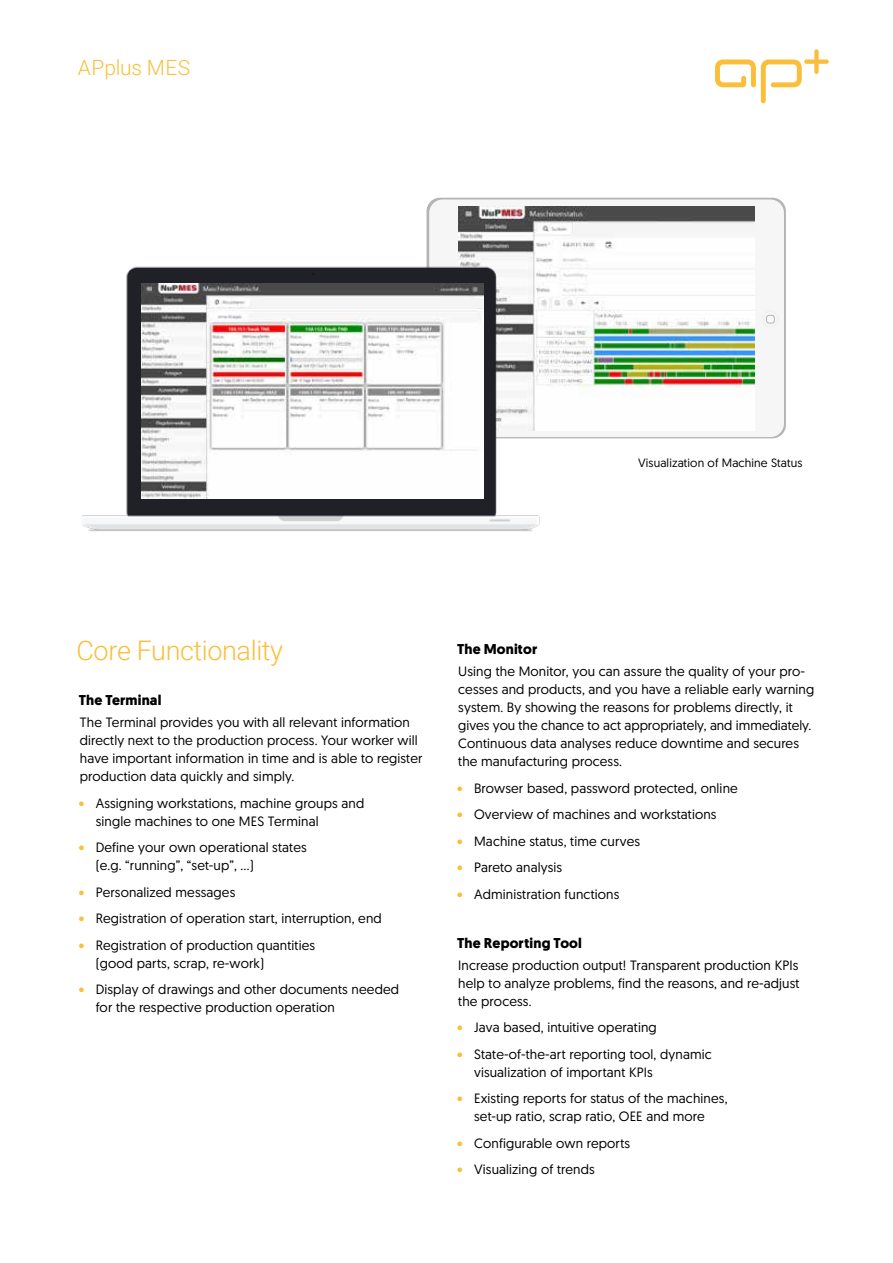
<style>
.page{position:relative;width:893px;height:1263px;background:#fff}
.page>*{position:absolute;margin:0;border:0;box-sizing:border-box;transform-origin:0 0}
.t1{font:300 27px "Roboto";letter-spacing:-.015em;color:#fabe3a}
.t2{font:300 21px "Roboto";color:#fabe3a}
.t3{font:700 14.25px "Geomanist";letter-spacing:.01em;color:#000}
.t4{font:13.5px/18px "Geomanist";letter-spacing:.01em;color:#000}
.t5{font:12px "Geomanist";letter-spacing:.01em;color:#000}
.s1{color:#fabe3a}
</style>
<div class="page">
<div style="left:429px;top:199px;width:355px;height:238px;background:#f6f6f6;border-radius:14px"></div>
<svg style="left:761px;top:310px;width:18px;height:18px"></svg>
<div style="left:761px;top:310px;width:19px;height:18px;border:1px solid #464649;border-radius:50%"></div>
<div style="left:766px;top:315px;width:8px;height:8px;border:1px solid #b3b2b2;border-radius:2px"></div>
<img style="left:459px;top:207px;width:296px;height:182px">
<img style="left:82px;top:234px;width:466px;height:298px">
<img style="left:141px;top:283px;width:342px;height:216px">
<svg style="left:715px;top:49px;width:114px;height:54px"></svg>
<h2 class="t2" style="left:78px;top:53px;width:114px">APplus MES</h2>
<p class="t5" style="left:638px;top:454px;width:166px">Visualization of Machine Status</p>
<h1 class="t1" style="left:77px;top:631px;width:208px">Core Functionality</h1>
<p class="t3" style="left:457px;top:640px;width:82px">The Monitor</p>
<p class="t4" style="left:458px;top:662px;width:358px">Using the Monitor, you can assure the quality of your pro&shy;cesses and products, and you have a reliable early warning system. By showing the reasons for problems directly, it gives you the chance to act appropriately, and immediately.<br>Continuous data analyses reduce downtime and secures the manufacturing process.</p>
<p class="t4" style="left:457px;top:779px;width:282px"><span class="s1">•</span> Browser based, password protected, online</p>
<p class="t4" style="left:457px;top:805px;width:261px"><span class="s1">•</span> Overview of machines and workstations</p>
<p class="t4" style="left:457px;top:832px;width:185px"><span class="s1">•</span> Machine status, time curves</p>
<p class="t4" style="left:457px;top:858px;width:107px"><span class="s1">•</span> Pareto analysis</p>
<p class="t4" style="left:457px;top:885px;width:164px"><span class="s1">•</span> Administration functions</p>
<p class="t3" style="left:457px;top:933px;width:126px">The Reporting Tool</p>
<p class="t4" style="left:458px;top:956px;width:343px;text-align:justify">Increase production output! Transparent production KPIs help to analyze problems, find the reasons, and re-adjust the process.</p>
<p class="t4" style="left:457px;top:1018px;width:201px"><span class="s1">•</span> Java based, intuitive operating</p>
<p class="t4" style="left:474px;top:1045px;width:239px;text-indent:-17px"><span class="s1">•</span> State-of-the-art reporting tool, dynamic visualization of important KPIs</p>
<p class="t4" style="left:457px;top:1089px;width:272px;text-align:center"><span class="s1">•</span> Existing reports for status of the machines, set-up ratio, scrap ratio, OEE and more</p>
<p class="t4" style="left:457px;top:1134px;width:175px"><span class="s1">•</span> Configurable own reports</p>
<p class="t4" style="left:457px;top:1160px;width:139px"><span class="s1">•</span> Visualizing of trends</p>
<p class="t3" style="left:79px;top:691px;width:84px">The Terminal</p>
<p class="t4" style="left:80px;top:713px;width:344px">The Terminal provides you with all relevant information directly next to the production process. Your worker will have important information in time and is able to register production data quickly and simply.</p>
<p class="t4" style="left:96px;top:794px;width:270px;text-indent:-17px"><span class="s1">•</span> Assigning workstations, machine groups and single machines to one MES Terminal</p>
<p class="t4" style="left:96px;top:838px;width:213px;text-indent:-17px"><span class="s1">•</span> Define your own operational states (e.g. “running”, “set-up”, …)</p>
<p class="t4" style="left:79px;top:883px;width:158px"><span class="s1">•</span> Personalized messages</p>
<p class="t4" style="left:79px;top:909px;width:305px"><span class="s1">•</span> Registration of operation start, interruption, end</p>
<p class="t4" style="left:96px;top:936px;width:221px;text-indent:-17px"><span class="s1">•</span> Registration of production quantities (good parts, scrap, re-work)</p>
<p class="t4" style="left:96px;top:980px;width:305px;text-indent:-17px"><span class="s1">•</span> Display of drawings and other documents needed for the respective production operation</p>
</div>
